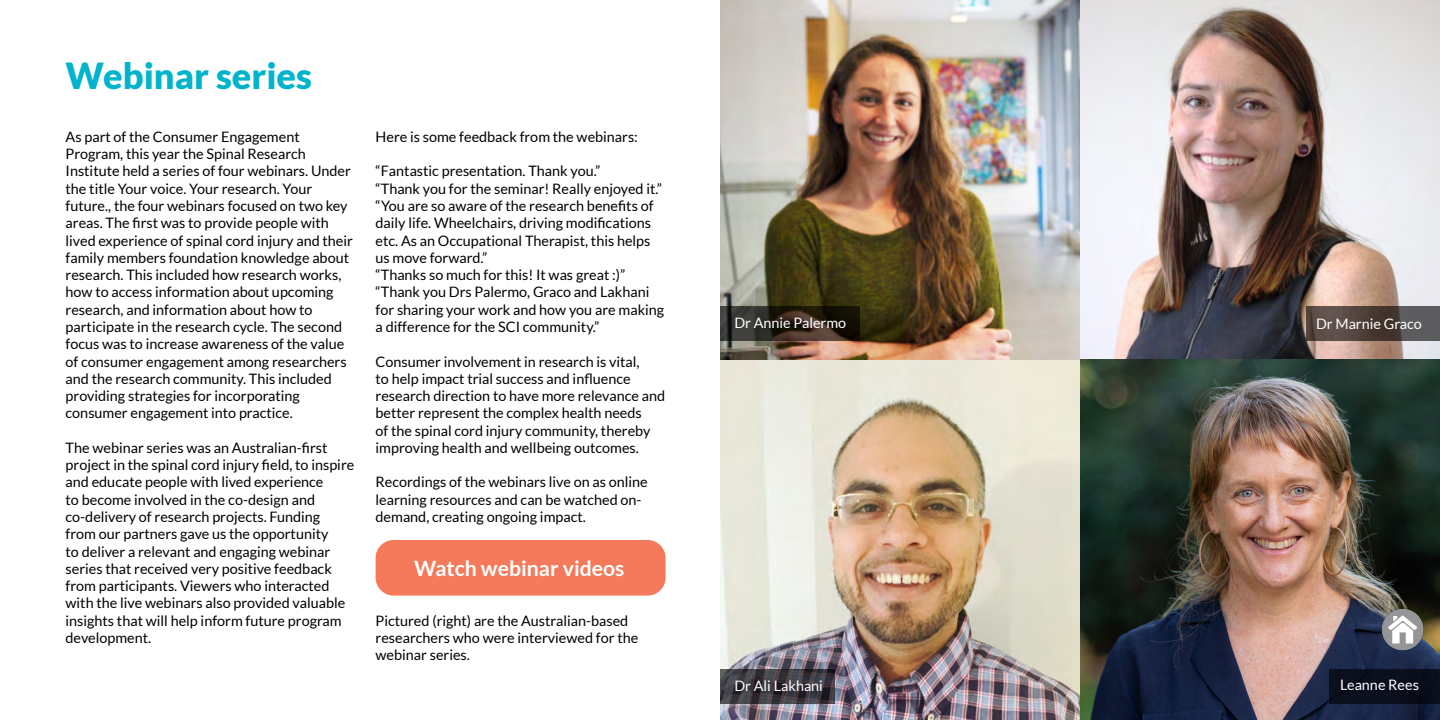
<style>
.page{position:relative;width:1440px;height:720px;background:#fff}
.page>*{position:absolute;margin:0;border:0;box-sizing:border-box;transform-origin:0 0}
.t1{font:900 36px "Lato";color:#00b4cc}
.t2{font:700 21.2px "Lato";color:#fff}
.t3{font:14.4px/17.3px "Lato";color:#000}
.t4{font:14.4px "Lato";color:#fff}
</style>
<div class="page">
<img style="left:720px;top:0;width:720px;height:720px">
<svg style="left:720px;top:306px;width:140px;height:35px;background:#2e271e"></svg>
<svg style="left:1306px;top:306px;width:134px;height:35px;background:#544a46"></svg>
<svg style="left:720px;top:670px;width:114px;height:34px;background:#3c393f"></svg>
<div style="left:1330px;top:670px;width:110px;height:34px;background:#0a101d"></div>
<div style="left:376px;top:540px;width:290px;height:56px;background:#f47a5b;border-radius:18px"></div>
<img style="left:1381px;top:608px;width:43px;height:43px">
<h1 class="t1" style="left:66px;top:55px;width:248px">Webinar series</h1>
<p class="t3" style="left:66px;top:128px;width:289px">As part of the Consumer Engagement Program, this year the Spinal Research Institute held a series of four webinars. Under the title Your voice. Your research. Your future., the four webinars focused on two key areas. The first was to provide people with lived experience of spinal cord injury and their family members foundation knowledge about research. This included how research works, how to access information about upcoming research, and information about how to participate in the research cycle. The second focus was to increase awareness of the value of consumer engagement among researchers and the research community. This included providing strategies for incorporating consumer engagement into practice.</p>
<p class="t3" style="left:66px;top:439px;width:290px">The webinar series was an Australian-first project in the spinal cord injury field, to inspire and educate people with lived experience<br>to become involved in the co-design and co-delivery of research projects. Funding from our partners gave us the opportunity<br>to deliver a relevant and engaging webinar series that received very positive feedback from participants. Viewers who interacted with the live webinars also provided valuable insights that will help inform future program development.</p>
<p class="t3" style="left:376px;top:128px;width:264px">Here is some feedback from the webinars:</p>
<p class="t3" style="left:376px;top:162px;width:290px">“Fantastic presentation. Thank you.”<br>“Thank you for the seminar! Really enjoyed it.” “You are so aware of the research benefits of daily life. Wheelchairs, driving modifications etc. As an Occupational Therapist, this helps us move forward.”<br>“Thanks so much for this! It was great :)” “Thank you Drs Palermo, Graco and Lakhani for sharing your work and how you are making a difference for the SCI community.”</p>
<p class="t3" style="left:376px;top:353px;width:291px">Consumer involvement in research is vital,<br>to help impact trial success and influence research direction to have more relevance and better represent the complex health needs<br>of the spinal cord injury community, thereby improving health and wellbeing outcomes.</p>
<p class="t3" style="left:376px;top:474px;width:274px">Recordings of the webinars live on as online learning resources and can be watched on&shy;demand, creating ongoing impact.</p>
<h2 class="t2" style="left:414px;top:556px;width:212px">Watch webinar videos</h2>
<p class="t3" style="left:376px;top:612px;width:264px">Pictured (right) are the Australian-based researchers who were interviewed for the webinar series.</p>
<p class="t4" style="left:734px;top:315px;width:113px">Dr Annie Palermo</p>
<p class="t4" style="left:1316px;top:316px;width:107px">Dr Marnie Graco</p>
<p class="t4" style="left:734px;top:678px;width:90px">Dr Ali Lakhani</p>
<p class="t4" style="left:1340px;top:677px;width:80px">Leanne Rees</p>
</div>
